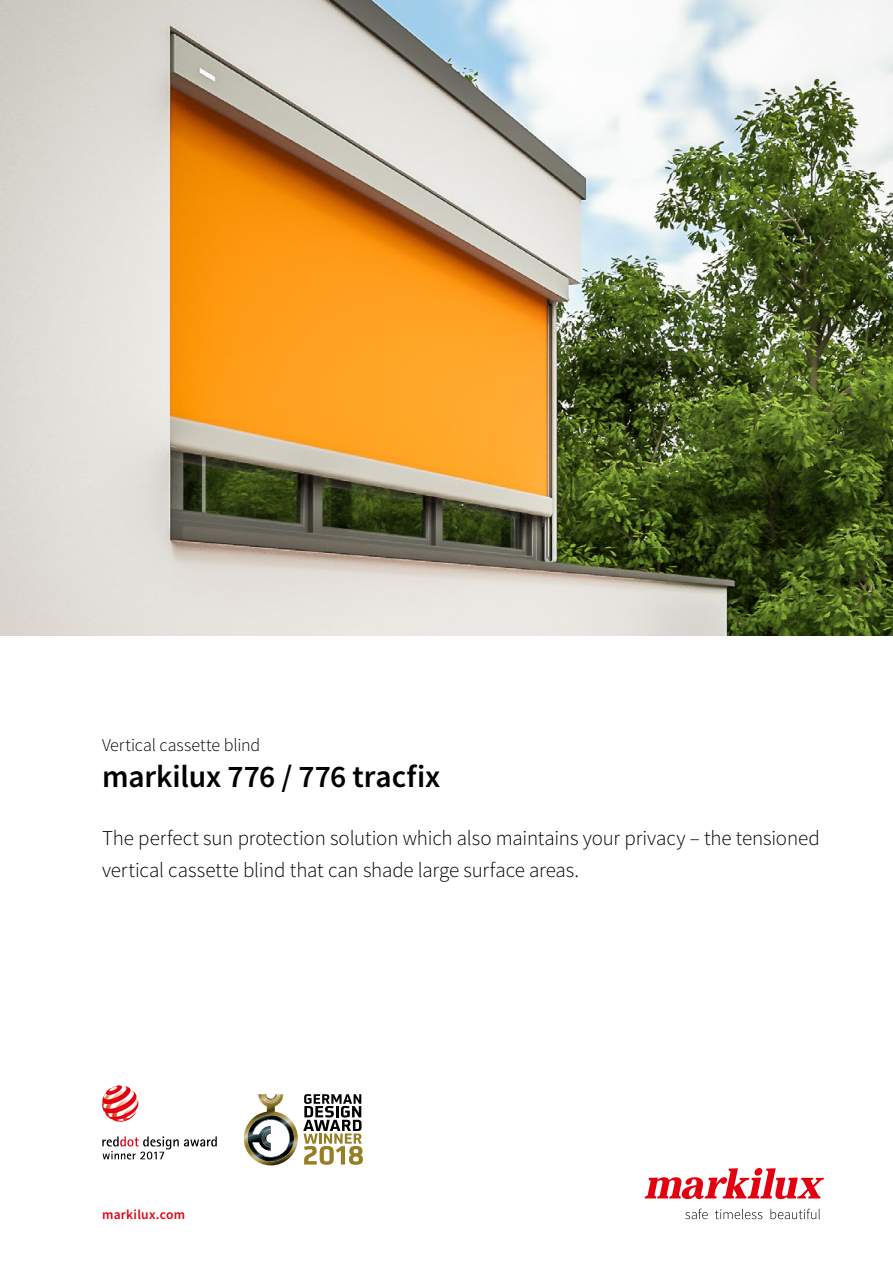
<style>
.page{position:relative;width:893px;height:1263px;background:#fff}
.page>*{position:absolute;margin:0;border:0;box-sizing:border-box;transform-origin:0 0}
.t1{font:600 31.5px "Source Sans Pro";letter-spacing:-.005em;color:#000}
.t2{font:300 21px/31.5px "Source Sans Pro";letter-spacing:-.01em;color:#000}
.t3{font:300 18px "Source Sans Pro";letter-spacing:-.005em;color:#000}
.t4{font:600 13.5px "Source Sans Pro";letter-spacing:.02em;color:#e3000f}
</style>
<div class="page">
<img style="left:0;top:0;width:893px;height:635px">
<svg style="left:102px;top:1085px;width:36px;height:37px"></svg>
<svg style="left:102px;top:1136px;width:115px;height:23px"></svg>
<img style="left:244px;top:1094px;width:54px;height:71px">
<svg style="left:262px;top:1094px;width:18px;height:9px"></svg>
<svg style="left:247px;top:1115px;width:47px;height:47px"></svg>
<svg style="left:303px;top:1094px;width:60px;height:71px"></svg>
<svg style="left:685px;top:1209px;width:23px;height:10px"></svg>
<svg style="left:715px;top:1209px;width:47px;height:10px"></svg>
<svg style="left:771px;top:1209px;width:49px;height:10px"></svg>
<svg style="left:644px;top:1168px;width:180px;height:31px"></svg>
<p class="t3" style="left:102px;top:734px;width:160px">Vertical cassette blind</p>
<h1 class="t1" style="left:102px;top:756px;width:340px">markilux 776 / 776 tracfix</h1>
<p class="t2" style="left:102px;top:822px;width:719px">The perfect sun protection solution which also maintains your privacy – the tensioned vertical cassette blind that can shade large surface areas.</p>
<p class="t4" style="left:102px;top:1205px;width:85px">markilux.com</p>
</div>
